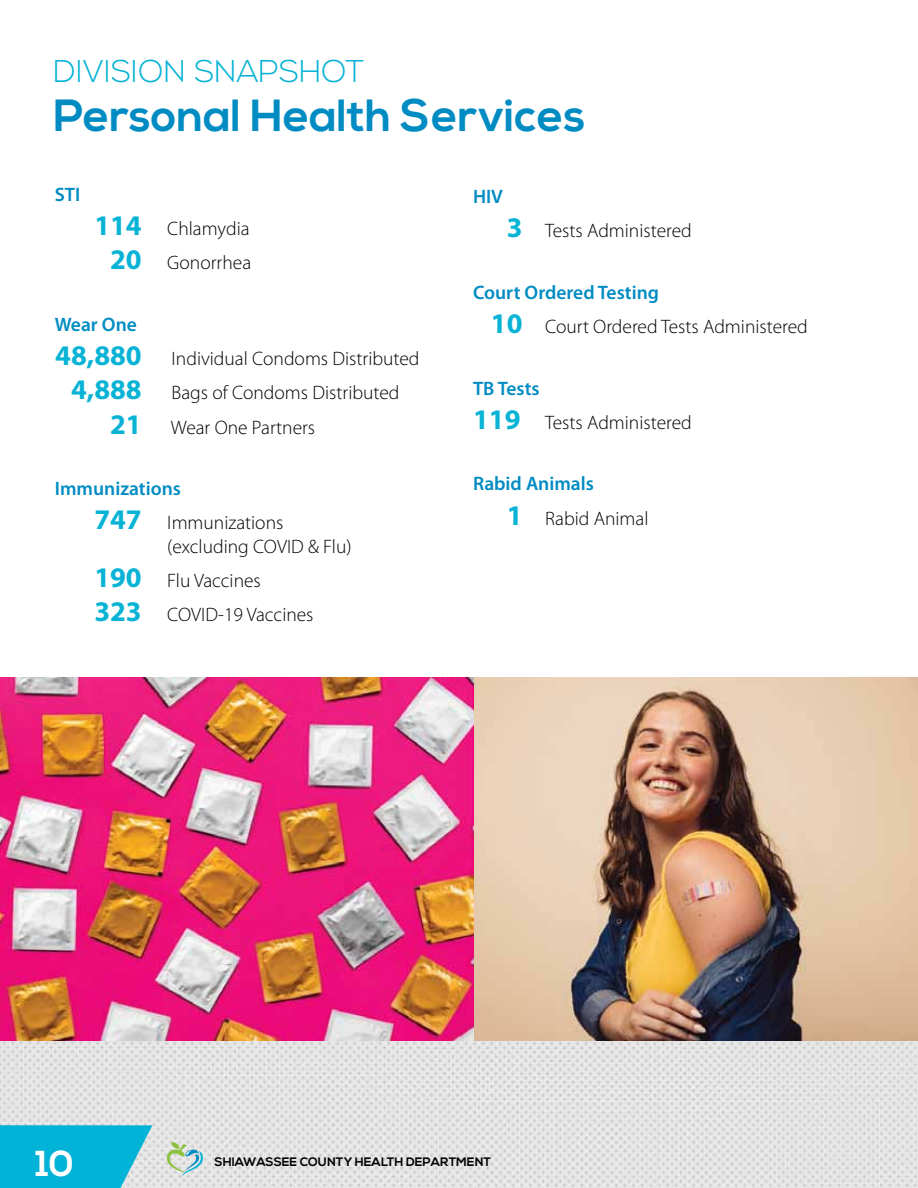
<style>
.page{position:relative;width:918px;height:1188px;background:#fff}
.page>*{position:absolute;margin:0;border:0;box-sizing:border-box;transform-origin:0 0}
.t1{font:700 45px "Nexa";color:#008cc3}
.t2{font:700 36px "Nexa";color:#fff}
.t3{font:300 31.5px "Nexa";color:#08b3d5}
.t4{font:700 28.5px "Myriad Pro";color:#08b3d5}
.t5{font:300 19.5px/34.2px "Myriad Pro";color:#000}
.t6{font:600 19.5px/34.2px "Myriad Pro";color:#008cc3}
.t7{font:700 12.3px "Nexa";color:#000}
.s1{font-weight:700;font-size:28.5px;color:#08b3d5}
.s2{font-weight:300;color:#000}
.s3{font-weight:600;color:#008cc3}
</style>
<div class="page">
<img style="left:0;top:1040px;width:918px;height:148px">
<img style="left:473px;top:677px;width:445px;height:363px">
<img style="left:0;top:677px;width:473px;height:363px">
<svg style="left:0;top:1125px;width:152px;height:63px;background:#18b7d7"></svg>
<svg style="left:166px;top:1142px;width:39px;height:36px"></svg>
<h3 class="t3" style="left:54px;top:53px;width:312px">DIVISION SNAPSHOT</h3>
<h1 class="t1" style="left:54px;top:90px;width:533px">Personal Health Services</h1>
<p class="t6" style="left:55px;top:177px;width:27px">STI</p>
<p class="t5" style="left:94px;top:211px;width:158px;text-align:right"><span class="s1">114</span> Chlamydia<br><span class="s1">20</span> Gonorrhea</p>
<p class="t6" style="left:55px;top:307px;width:84px">Wear One</p>
<h3 class="t4" style="left:55px;top:337px;width:88px">48,880</h3>
<p class="t5" style="left:172px;top:341px;width:250px">Individual Condoms Distributed</p>
<h3 class="t4" style="left:71px;top:371px;width:72px">4,888</h3>
<p class="t5" style="left:172px;top:376px;width:229px">Bags of Condoms Distributed</p>
<h3 class="t4" style="left:110px;top:405px;width:33px">21</h3>
<p class="t5" style="left:171px;top:410px;width:146px">Wear One Partners</p>
<p class="t6" style="left:94px;top:471px;width:191px;text-indent:-40px">Immunizations<br><span class="s1">747</span> <span class="s2">Immunizations</span></p>
<p class="t5" style="left:94px;top:529px;width:259px;text-indent:73px">(excluding COVID &amp; Flu)<br><span class="s1">190</span> Flu Vaccines<br><span class="s1">323</span> COVID-19 Vaccines</p>
<p class="t6" style="left:473px;top:179px;width:31px">HIV</p>
<p class="t5" style="left:507px;top:214px;width:187px"><span class="s1">3</span> Tests Administered</p>
<p class="t5" style="left:491px;top:275px;width:318px;text-indent:-18px"><span class="s3">Court Ordered Testing<br></span><span class="s1">10</span> Court Ordered Tests Administered</p>
<p class="t5" style="left:473px;top:371px;width:220px"><span class="s3">TB Tests<br></span><span class="s1">119</span> Tests Administered</p>
<p class="t6" style="left:507px;top:466px;width:143px;text-indent:-34px">Rabid Animals<br><span class="s1">1</span> <span class="s2">Rabid Animal</span></p>
<h2 class="t2" style="left:36px;top:1142px;width:40px">10</h2>
<p class="t7" style="left:215px;top:1154px;width:278px">SHIAWASSEE COUNTY HEALTH DEPARTMENT</p>
</div>
